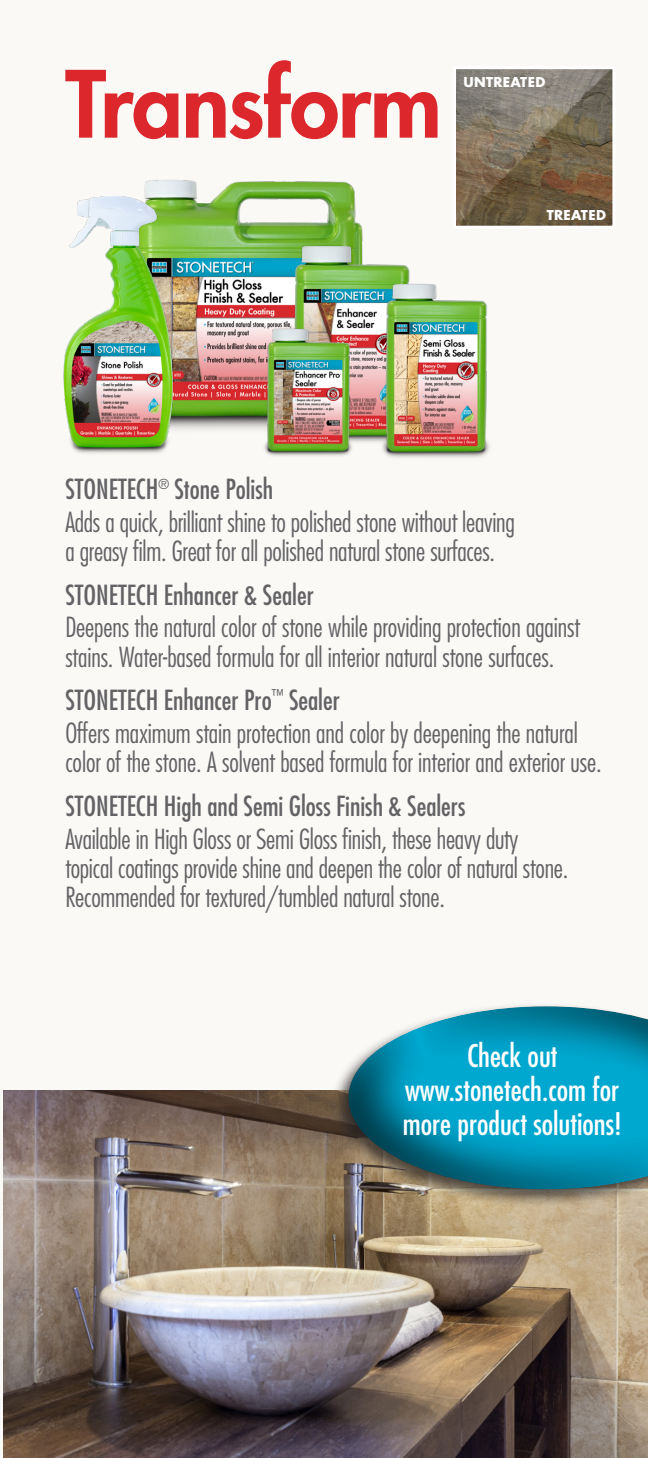
<style>
.page{position:relative;width:648px;height:1458px;background:#fbf9f6}
.page>*{position:absolute;margin:0;border:0;box-sizing:border-box;transform-origin:0 0}
.head{font:800 90px "Futura";letter-spacing:-.015em;color:#dc272d}
.Text{font:condensed 30.38px/33.8px "Futura";color:#fff}
.text_condensed{font:300 condensed 27px/29.2px "Futura";letter-spacing:-.01em;color:#636366}
.Text-2{font:condensed 27px "Futura";color:#636366}
.t1{font:700 13.28px "Futura";letter-spacing:.025em;color:#fff}
</style>
<div class="page">
<img style="left:3px;top:1090px;width:645px;height:368px">
<div style="left:330px;top:1001px;width:318px;height:207px;background:#231f20;opacity:.75"></div>
<div style="left:345px;top:1002px;width:303px;height:187px;background:#231f20;opacity:.76"></div>
<img style="left:457px;top:70px;width:154px;height:154px">
<div style="left:453px;top:66px;width:162px;height:162px;border:3px solid #fff"></div>
<img style="left:145px;top:180px;width:218px;height:250px">
<img style="left:63px;top:184px;width:122px;height:270px">
<img style="left:284px;top:238px;width:126px;height:204px">
<img style="left:376px;top:277px;width:114px;height:181px">
<img style="left:260px;top:323px;width:99px;height:133px">
<p class="head" style="left:65px;top:44px;width:378px">Transform</p>
<p class="t1" style="left:463px;top:73px;width:83px">UNTREATED</p>
<p class="t1" style="left:547px;top:206px;width:61px">TREATED</p>
<p class="Text-2" style="left:65px;top:472px;width:209px">STONETECH<sup>®</sup> Stone Polish</p>
<p class="text_condensed" style="left:65px;top:506px;width:451px">Adds a quick, brilliant shine to polished stone without leaving a greasy film. Great for all polished natural stone surfaces.</p>
<p class="Text-2" style="left:65px;top:578px;width:250px">STONETECH Enhancer &amp; Sealer</p>
<p class="text_condensed" style="left:65px;top:612px;width:516px">Deepens the natural color of stone while providing protection against stains. Water-based formula for all interior natural stone surfaces.</p>
<p class="Text-2" style="left:65px;top:683px;width:276px">STONETECH Enhancer Pro<sup>™</sup> Sealer</p>
<p class="text_condensed" style="left:65px;top:718px;width:538px">Offers maximum stain protection and color by deepening the natural color of the stone. A solvent based formula for interior and exterior use.</p>
<p class="Text-2" style="left:65px;top:789px;width:402px">STONETECH High and Semi Gloss Finish &amp; Sealers</p>
<p class="text_condensed" style="left:65px;top:823px;width:505px">Available in High Gloss or Semi Gloss finish, these heavy duty topical coatings provide shine and deepen the color of natural stone.<br>Recommended for textured/tumbled natural stone.</p>
<p class="Text" style="left:467px;top:1038px;width:92px">Check out</p>
<p class="Text" style="left:403px;top:1072px;width:220px">www.stonetech.com for more product solutions!</p>
</div>
